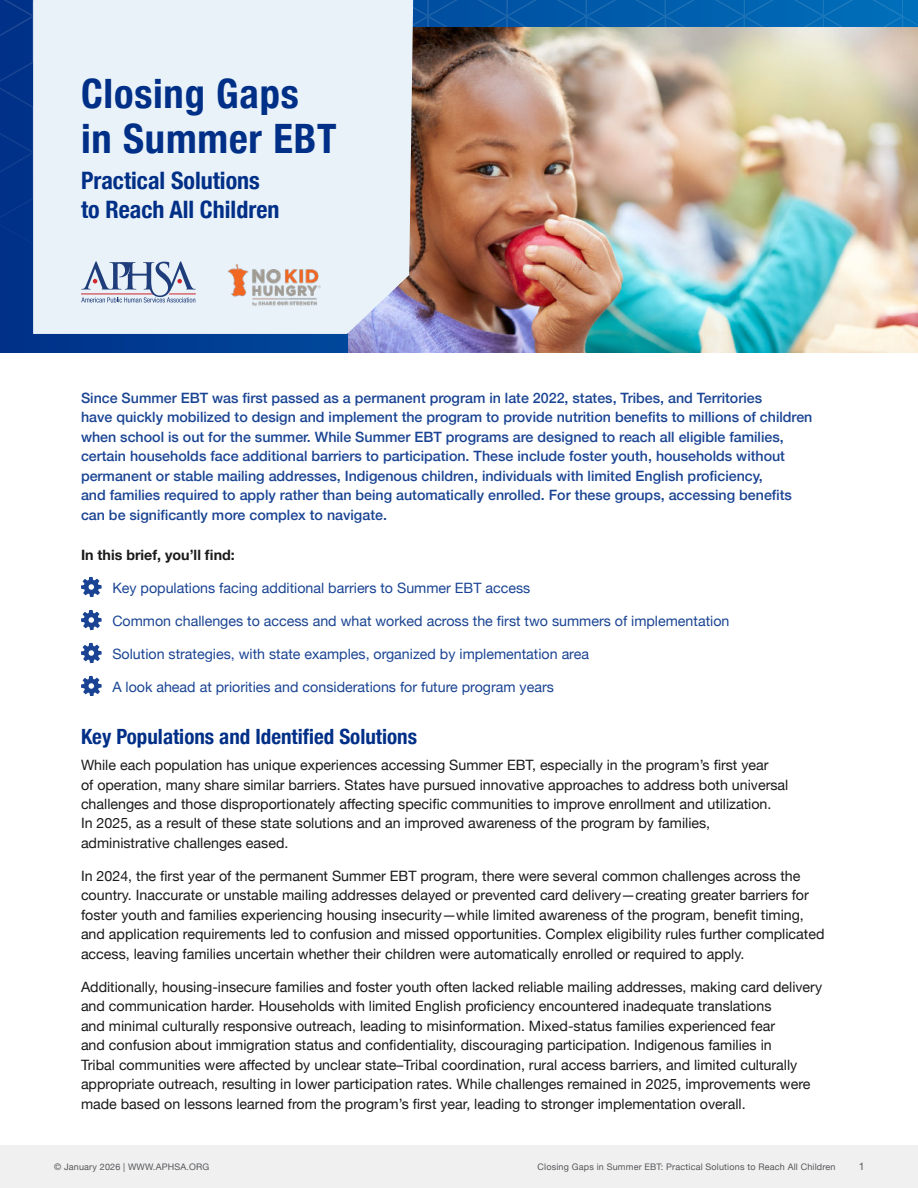
<style>
.page{position:relative;width:918px;height:1188px;background:#fff}
.page>*{position:absolute;margin:0;border:0;box-sizing:border-box;transform-origin:0 0}
.t1{font:700 condensed 40.5px/45px "Helvetica Neue";letter-spacing:.02em;color:#002f87}
.t2{font:700 condensed 24px/28.8px "Helvetica Neue";color:#002f87}
.t3{font:700 condensed 21px "Helvetica Neue";color:#002f87}
.t4{font:14.25px/19.5px "Helvetica Neue";color:#1a1a1a}
.t5{font:500 14.25px/19.5px "Helvetica Neue";color:#1a4493}
.t6{font:14.25px "Helvetica Neue";color:#1a4493}
.t7{font:700 14.25px "Helvetica Neue";color:#1a1a1a}
.t8{font:10.5px "Helvetica Neue";color:#54565a}
.t9{font:9px "Helvetica Neue";letter-spacing:.02em;color:#54565a}
</style>
<div class="page">
<svg style="left:81px;top:577px;width:21px;height:20px"></svg>
<svg style="left:81px;top:610px;width:21px;height:20px"></svg>
<svg style="left:81px;top:643px;width:21px;height:20px"></svg>
<svg style="left:81px;top:676px;width:21px;height:20px"></svg>
<div style="left:0;top:1146px;width:918px;height:42px;background:#f0f0f0"></div>
<svg style="left:0;top:245px;width:348px;height:108px;background:#00388e"></svg>
<svg style="left:0;top:0;width:918px;height:245px;background:#024e9f"></svg>
<img style="left:348px;top:27px;width:570px;height:326px">
<div style="left:33px;top:0;width:380px;height:334px;background:#e9f2f8"></div>
<svg style="left:81px;top:261px;width:115px;height:42px;background:#b4bed2"></svg>
<img style="left:218px;top:254px;width:116px;height:55px">
<h1 class="t1" style="left:81px;top:75px;width:257px">Closing Gaps in Summer EBT</h1>
<h2 class="t2" style="left:81px;top:164px;width:200px">Practical Solutions to Reach All Children</h2>
<p class="t5" style="left:81px;top:387px;width:733px">Since Summer EBT was first passed as a permanent program in late 2022, states, Tribes, and Territories<br>have quickly mobilized to design and implement the program to provide nutrition benefits to millions of children when school is out for the summer. While Summer EBT programs are designed to reach all eligible families, certain households face additional barriers to participation. These include foster youth, households without permanent or stable mailing addresses, Indigenous children, individuals with limited English proficiency,<br>and families required to apply rather than being automatically enrolled. For these groups, accessing benefits can be significantly more complex to navigate.</p>
<p class="t7" style="left:81px;top:543px;width:155px">In this brief, you’ll find:</p>
<p class="t6" style="left:112px;top:581px;width:420px">Key populations facing additional barriers to Summer EBT access</p>
<p class="t6" style="left:112px;top:610px;width:619px">Common challenges to access and what worked across the first two summers of implementation</p>
<p class="t6" style="left:112px;top:647px;width:478px">Solution strategies, with state examples, organized by implementation area</p>
<p class="t6" style="left:112px;top:680px;width:443px">A look ahead at priorities and considerations for future program years</p>
<h3 class="t3" style="left:81px;top:719px;width:338px">Key Populations and Identified Solutions</h3>
<p class="t4" style="left:81px;top:756px;width:709px">While each population has unique experiences accessing Summer EBT, especially in the program’s first year<br>of operation, many share similar barriers. States have pursued innovative approaches to address both universal challenges and those disproportionately affecting specific communities to improve enrollment and utilization.<br>In 2025, as a result of these state solutions and an improved awareness of the program by families, administrative challenges eased.</p>
<p class="t4" style="left:81px;top:867px;width:745px">In 2024, the first year of the permanent Summer EBT program, there were several common challenges across the country. Inaccurate or unstable mailing addresses delayed or prevented card delivery—creating greater barriers for foster youth and families experiencing housing insecurity—while limited awareness of the program, benefit timing, and application requirements led to confusion and missed opportunities. Complex eligibility rules further complicated access, leaving families uncertain whether their children were automatically enrolled or required to apply.</p>
<p class="t4" style="left:81px;top:978px;width:743px">Additionally, housing-insecure families and foster youth often lacked reliable mailing addresses, making card delivery and communication harder. Households with limited English proficiency encountered inadequate translations<br>and minimal culturally responsive outreach, leading to misinformation. Mixed-status families experienced fear<br>and confusion about immigration status and confidentiality, discouraging participation. Indigenous families in<br>Tribal communities were affected by unclear state–Tribal coordination, rural access barriers, and limited culturally appropriate outreach, resulting in lower participation rates. While challenges remained in 2025, improvements were made based on lessons learned from the program’s first year, leading to stronger implementation overall.</p>
<p class="t9" style="left:54px;top:1163px;width:157px">© January 2026 | WWW.APHSA.ORG</p>
<p class="t9" style="left:538px;top:1163px;width:299px">Closing Gaps in Summer EBT: Practical Solutions to Reach All Children</p>
<p class="t8" style="left:859px;top:1162px;width:7px">1</p>
<p class="t9" style="left:64px;top:1163px;width:35px">MARCH</p>
<p class="t9" style="left:116px;top:1163px;width:7px">1</p>
<p class="t9" style="left:431px;top:1163px;width:406px">Building a Foundation for Fam ly Well-Being: Creating a Roadm p f r Cross-System Investments</p>
</div>
